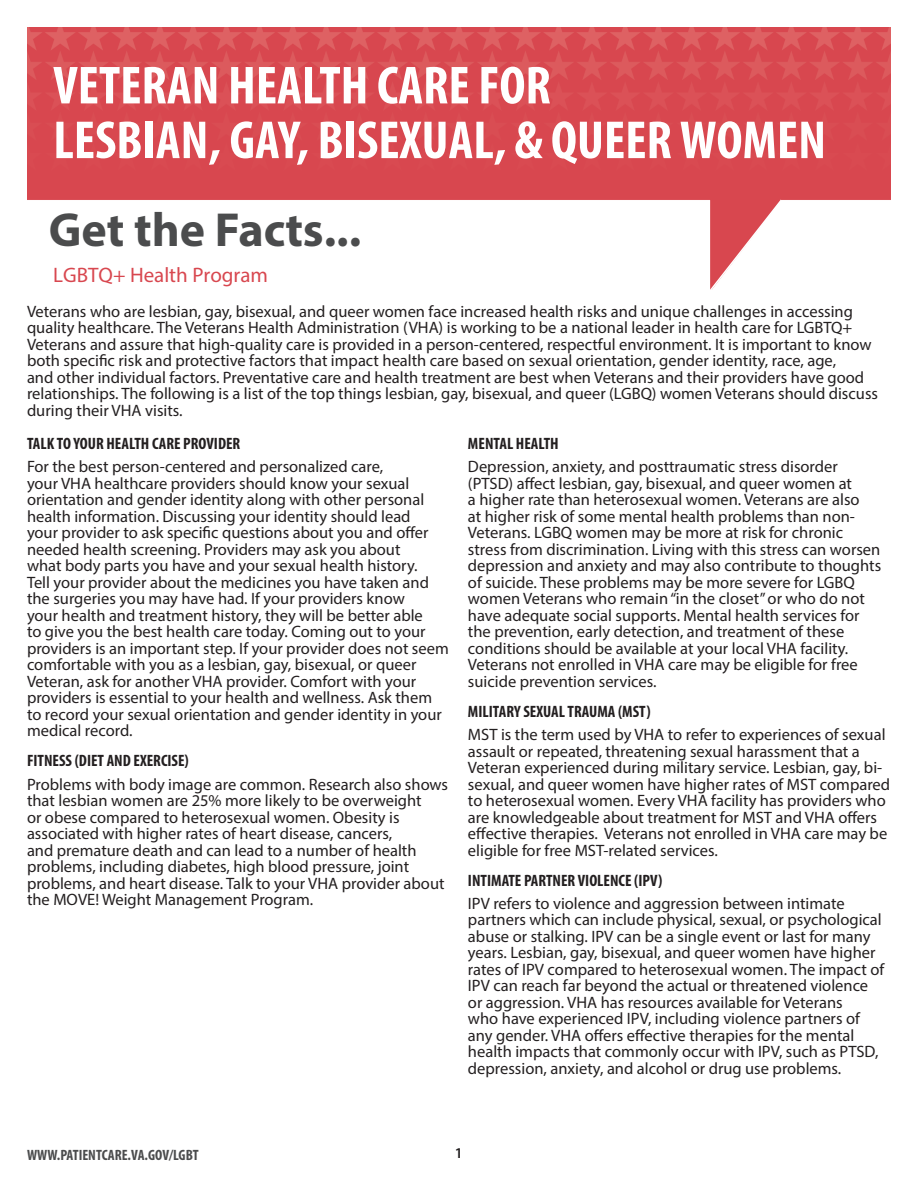
<style>
.page{position:relative;width:918px;height:1188px;background:#fff}
.page>*{position:absolute;margin:0;border:0;box-sizing:border-box;transform-origin:0 0}
.t1{font:700 condensed 54px/54.8px "Myriad Pro";color:#fff}
.t2{font:700 48px "Myriad Pro";color:#4b4c4d}
.t3{font:21px "Myriad Pro";color:#d8474f}
.t4{font:16.5px/16.5px "Myriad Pro";color:#231f20}
.t5{font:700 condensed 16.5px "Myriad Pro";color:#231f20}
.t6{font:700 condensed 15px "Myriad Pro";color:#4b4c4d}
.t7{font:15px "Myriad Variable Concept";color:#231f20}
</style>
<div class="page">
<img style="left:27px;top:27px;width:864px;height:173px">
<svg style="left:708px;top:198px;width:75px;height:92px"></svg>
<p class="t1" style="left:53px;top:57px;width:774px">VETERAN HEALTH CARE FOR<br>LESBIAN, GAY, BISEXUAL, &amp; QUEERWOMEN</p>
<p class="t2" style="left:49px;top:198px;width:314px">Get the Facts...</p>
<p class="t3" style="left:53px;top:262px;width:216px">LGBTQ+ Health Program</p>
<p class="t4" style="left:27px;top:303px;width:853px">Veterans who are lesbian, gay, bisexual, and queer women face increased health risks and unique challenges in accessing quality healthcare. The Veterans Health Administration (VHA) is working to be a national leader in health care for LGBTQ+ Veterans and assure that high-quality care is provided in a person-centered, respectful environment. It is important to know both specific risk and protective factors that impact health care based on sexual orientation, gender identity, race, age,<br>and other individual factors. Preventative care and health treatment are best when Veterans and their providers have good relationships. The following is a list of the top things lesbian, gay, bisexual, and queer (LGBQ) women Veterans should discuss during their VHA visits.</p>
<p class="t5" style="left:27px;top:433px;width:215px">TALK TO YOUR HEALTH CARE PROVIDER</p>
<p class="t4" style="left:27px;top:458px;width:423px">For the best person-centered and personalized care,<br>your VHA healthcare providers should know your sexual orientation and gender identity along with other personal health information. Discussing your identity should lead<br>your provider to ask specific questions about you and offer needed health screening. Providers may ask you about<br>what body parts you have and your sexual health history.<br>Tell your provider about the medicines you have taken and the surgeries you may have had. If your providers know<br>your health and treatment history, they will be better able<br>to give you the best health care today. Coming out to your providers is an important step. If your provider does not seem comfortable with you as a lesbian, gay, bisexual, or queer Veteran, ask for another VHA provider. Comfort with your providers is essential to your health and wellness. Ask them to record your sexual orientation and gender identity in your medical record.</p>
<p class="t5" style="left:27px;top:751px;width:163px">FITNESS (DIET AND EXERCISE)</p>
<p class="t4" style="left:27px;top:776px;width:423px">Problems with body image are common. Research also shows that lesbian women are 25% more likely to be overweight<br>or obese compared to heterosexual women. Obesity is associated with higher rates of heart disease, cancers,<br>and premature death and can lead to a number of health problems, including diabetes, high blood pressure, joint problems, and heart disease. Talk to your VHA provider about the MOVE! Weight Management Program.</p>
<p class="t5" style="left:468px;top:433px;width:92px">MENTAL HEALTH</p>
<p class="t4" style="left:468px;top:458px;width:415px">Depression, anxiety, and posttraumatic stress disorder (PTSD) affect lesbian, gay, bisexual, and queer women at<br>a higher rate than heterosexual women. Veterans are also<br>at higher risk of some mental health problems than non-Veterans. LGBQ women may be more at risk for chronic stress from discrimination. Living with this stress can worsen depression and anxiety and may also contribute to thoughts of suicide. These problems may be more severe for LGBQ women Veterans who remain “in the closet” or who do not have adequate social supports. Mental health services for the prevention, early detection, and treatment of these conditions should be available at your local VHA facility.<br>Veterans not enrolled in VHA care may be eligible for free suicide prevention services.</p>
<p class="t5" style="left:468px;top:701px;width:184px">MILITARY SEXUAL TRAUMA (MST)</p>
<p class="t4" style="left:468px;top:726px;width:424px">MST is the term used by VHA to refer to experiences of sexual assault or repeated, threatening sexual harassment that a Veteran experienced during military service. Lesbian, gay, bi&shy;sexual, and queer women have higher rates of MST compared to heterosexual women. Every VHA facility has providers who are knowledgeable about treatment for MST and VHA offers effective therapies. Veterans not enrolled in VHA care may be eligible for free MST-related services.</p>
<p class="t5" style="left:468px;top:870px;width:196px">INTIMATE PARTNER VIOLENCE (IPV)</p>
<p class="t4" style="left:468px;top:895px;width:418px">IPV refers to violence and aggression between intimate partners which can include physical, sexual, or psychological abuse or stalking. IPV can be a single event or last for many years. Lesbian, gay, bisexual, and queer women have higher rates of IPV compared to heterosexual women. The impact of IPV can reach far beyond the actual or threatened violence or aggression. VHA has resources available for Veterans<br>who have experienced IPV, including violence partners of any gender. VHA offers effective therapies for the mental health impacts that commonly occur with IPV, such as PTSD, depression, anxiety, and alcohol or drug use problems.</p>
<p class="t6" style="left:27px;top:1145px;width:173px">WWW.PATIENTCARE.VA.GOV/LGBT</p>
<p class="t7" style="left:455px;top:1144px;width:10px">1</p>
</div>
